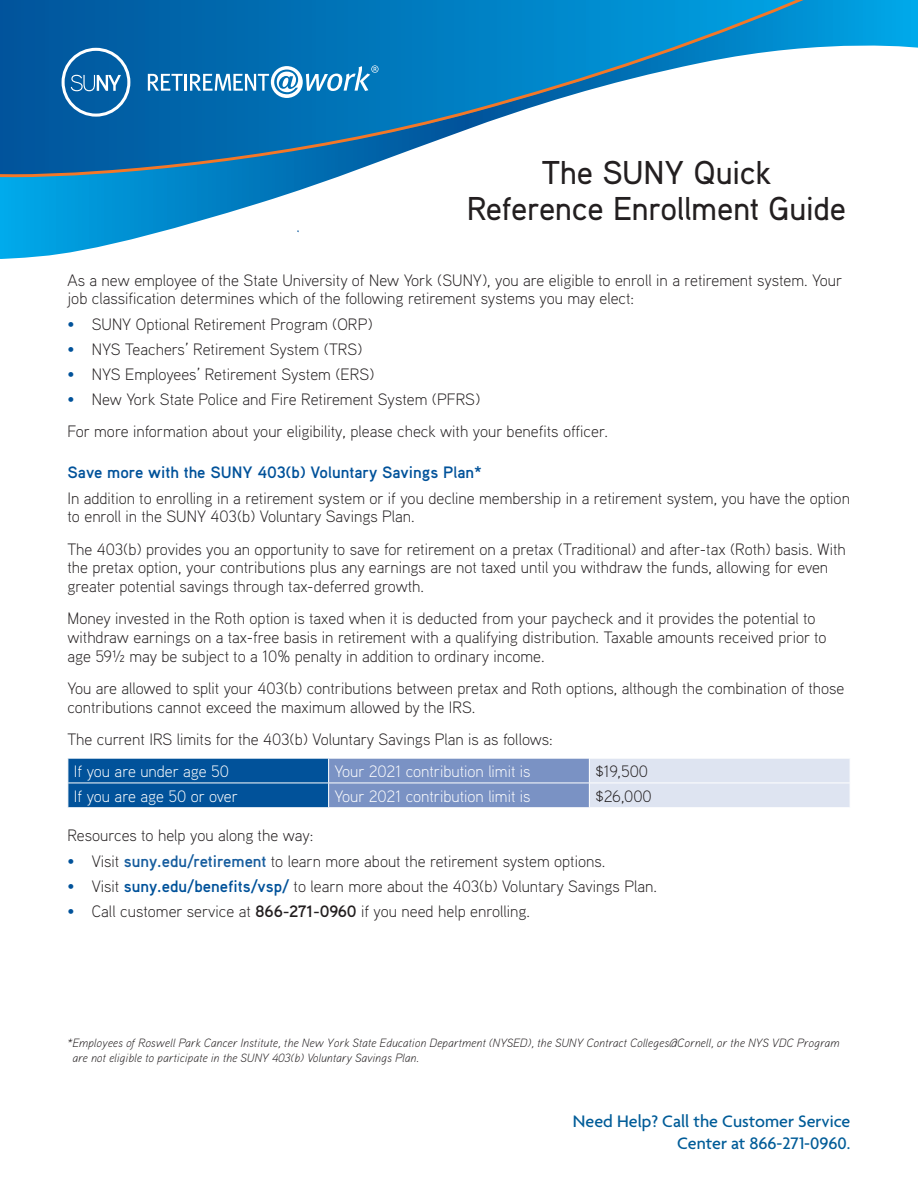
<style>
.page{position:relative;width:918px;height:1188px;background:#fff}
.page>*{position:absolute;margin:0;border:0;box-sizing:border-box;transform-origin:0 0}
.t1{font:500 33px/36px "Aaux Pro OT";letter-spacing:-.01em;color:#231f20;text-align:center}
.t2{font:500 18px/21.6px "Agenda";color:#005c98;text-align:right}
.t3{font:300 16.5px/18.8px "Aaux Pro OT";color:#231f20}
.t4{font:300 16.5px "Aaux Pro OT";color:#fff}
.t5{font:700 16.5px "Aaux Pro OT";color:#01529a}
.t6{font:italic 300 12px/15px "Aaux Pro OT";color:#231f20}
.s1{color:#01529a}
.s2{font-weight:700;color:#175d9e}
.s3{font-weight:700;color:#01529a}
.s4{font-weight:700}
</style>
<div class="page">
<svg style="left:0;top:0;width:918px;height:259px"></svg>
<svg style="left:0;top:0;width:893px;height:179px"></svg>
<svg style="left:148px;top:65px;width:231px;height:33px"></svg>
<svg style="left:62px;top:48px;width:68px;height:69px;background:#307bb3"></svg>
<svg style="left:68px;top:758px;width:782px;height:49px;background:#779bc6"></svg>
<hr style="left:68px;top:783px;width:261px;height:1px;background:#fff">
<hr style="left:329px;top:783px;width:260px;height:1px;background:#fff">
<hr style="left:589px;top:783px;width:261px;height:1px;background:#fff">
<h1 class="t1" style="left:467px;top:154px;width:381px">The SUNY Quick<br>Reference Enrollment Guide</h1>
<p class="t3" style="left:68px;top:270px;width:776px">As a new employee of the State University of New York (SUNY), you are eligible to enroll in a retirement system. Your job classification determines which of the following retirement systems you may elect:</p>
<p class="t3" style="left:68px;top:314px;width:307px"><span class="s1">•</span> SUNY Optional Retirement Program (ORP)</p>
<p class="t3" style="left:68px;top:339px;width:296px"><span class="s1">•</span> NYS Teachers’ Retirement System (TRS)</p>
<p class="t3" style="left:68px;top:364px;width:309px"><span class="s1">•</span> NYS Employees’ Retirement System (ERS)</p>
<p class="t3" style="left:68px;top:383px;width:542px;line-height:32px"><span class="s1">•</span> New York State Police and Fire Retirement System (PFRS)<br>For more information about your eligibility, please check with your benefits officer.</p>
<p class="t5" style="left:68px;top:462px;width:416px">Save more with the SUNY 403(b) Voluntary Savings Plan*</p>
<p class="t3" style="left:68px;top:488px;width:784px">In addition to enrolling in a retirement system or if you decline membership in a retirement system, you have the option to enroll in the SUNY 403(b) Voluntary Savings Plan.</p>
<p class="t3" style="left:68px;top:539px;width:780px">The 403(b) provides you an opportunity to save for retirement on a pretax (Traditional) and after-tax (Roth) basis. With the pretax option, your contributions plus any earnings are not taxed until you withdraw the funds, allowing for even greater potential savings through tax-deferred growth.</p>
<p class="t3" style="left:68px;top:609px;width:761px">Money invested in the Roth option is taxed when it is deducted from your paycheck and it provides the potential to withdraw earnings on a tax-free basis in retirement with a qualifying distribution. Taxable amounts received prior to age 59½ may be subject to a 10% penalty in addition to ordinary income.</p>
<p class="t3" style="left:68px;top:678px;width:778px">You are allowed to split your 403(b) contributions between pretax and Roth options, although the combination of those contributions cannot exceed the maximum allowed by the IRS.</p>
<p class="t3" style="left:68px;top:729px;width:487px">The current IRS limits for the 403(b) Voluntary Savings Plan is as follows:</p>
<p class="t4" style="left:74px;top:761px;width:157px">If you are under age 50</p>
<p class="t4" style="left:335px;top:761px;width:198px">Your 2021 contribution limit is</p>
<p class="t3" style="left:595px;top:761px;width:54px">$19,500</p>
<p class="t4" style="left:74px;top:786px;width:166px">If you are age 50 or over</p>
<p class="t4" style="left:335px;top:786px;width:198px">Your 2021 contribution limit is</p>
<p class="t3" style="left:595px;top:786px;width:58px">$26,000</p>
<p class="t3" style="left:68px;top:825px;width:247px">Resources to help you along the way:</p>
<p class="t3" style="left:68px;top:851px;width:539px"><span class="s1">•</span> Visit <span class="s2">suny.edu/retirement</span> to learn more about the retirement system options.</p>
<p class="t3" style="left:68px;top:876px;width:591px"><span class="s1">•</span> Visit <span class="s3">suny.edu/benefits/vsp/</span> to learn more about the 403(b) Voluntary Savings Plan.</p>
<p class="t3" style="left:68px;top:902px;width:464px"><span class="s1">•</span> Call customer service at <span class="s4">866-271-0960</span> if you need help enrolling.</p>
<p class="t6" style="left:72px;top:1035px;width:769px;text-indent:-5px">*Employees of Roswell Park Cancer Institute, the New York State Education Department (NYSED), the SUNY Contract Colleges@Cornell, or the NYS VDC Program are not eligible to participate in the SUNY 403(b) Voluntary Savings Plan.</p>
<p class="t2" style="left:573px;top:1112px;width:279px">Need Help? Call the Customer Service<br>Center at 866-271-0960.</p>
</div>
